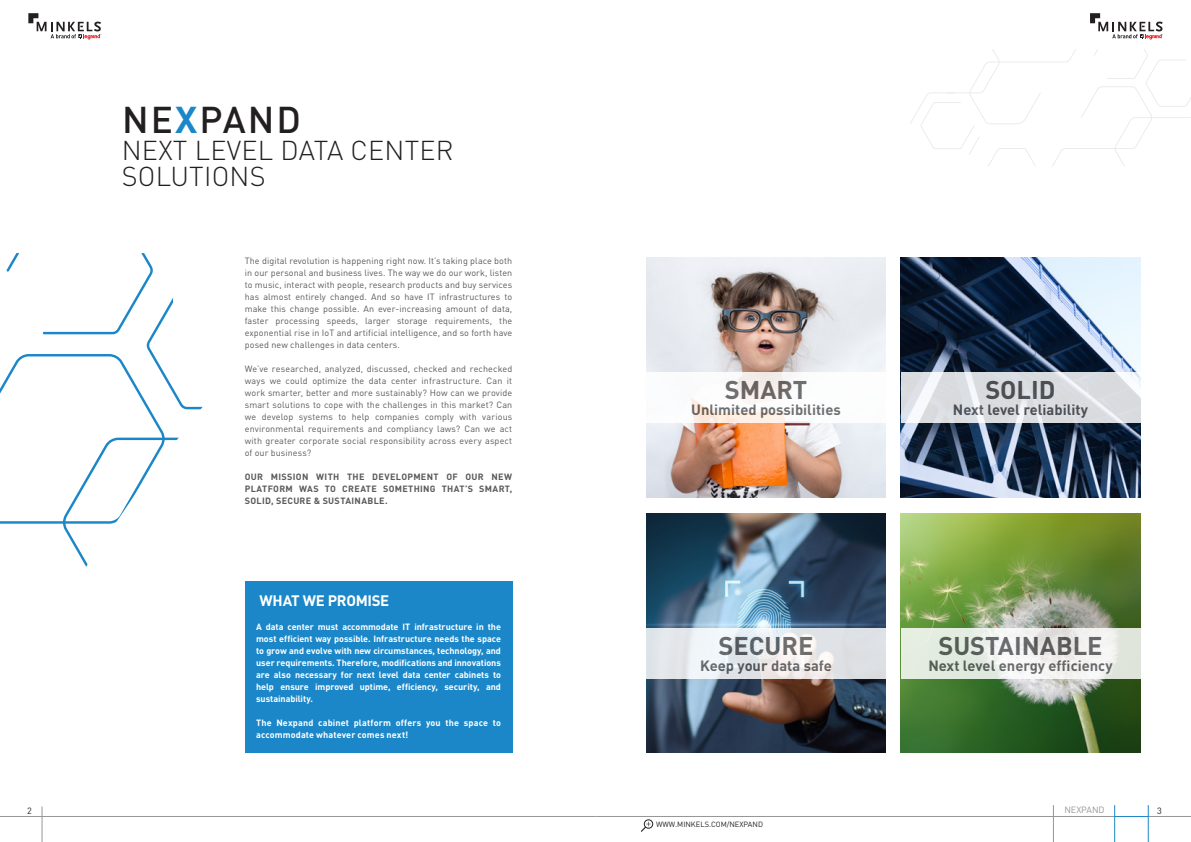
<style>
.page{position:relative;width:1191px;height:842px;background:#fff}
.page>*{position:absolute;margin:0;border:0;box-sizing:border-box;transform-origin:0 0}
.t1{font:500 36.8px "DIN Pro";letter-spacing:.055em;color:#231f20}
.t2{font:300 27px/25.9px "DIN Pro";letter-spacing:.01em;color:#231f20}
.t3{font:700 25.3px "DIN Pro";color:#58595b}
.t4{font:700 15px "DIN Pro";letter-spacing:-.02em;color:#fff}
.t5{font:700 14.7px "DIN Pro";color:#58595b}
.t6{font:9px/12px "DIN Pro";letter-spacing:.01em;color:#58595b;text-align:justify}
.t7{font:700 9px/12px "DIN Pro";letter-spacing:.01em;color:#fff;text-align:justify}
.t8{font:700 9px/12px "DIN Pro";letter-spacing:.035em;color:#58595b;text-align:justify}
.t9{font:9px "DIN Pro";color:#949698}
.t10{font:9px "DIN Pro";color:#231f20}
.t11{font:7.5px "DIN Pro";color:#231f20}
.s1{font-weight:700;color:#1c87c8}
</style>
<div class="page">
<hr style="left:42px;top:806px;width:1px;height:36px;background:#949698">
<hr style="left:0;top:816px;width:595px;height:1px;background:#949698">
<hr style="left:595px;top:816px;width:520px;height:1px;background:#949698">
<hr style="left:1114px;top:816px;width:34px;height:1px;background:#1c87c8">
<hr style="left:1148px;top:816px;width:43px;height:1px;background:#949698">
<hr style="left:1053px;top:805px;width:1px;height:37px;background:#949698">
<hr style="left:1148px;top:805px;width:1px;height:37px;background:#1c87c8">
<div style="left:644px;top:819px;width:9px;height:10px;border:1px solid #231f20;border-radius:50%"></div>
<svg style="left:641px;top:822px;width:9px;height:10px"></svg>
<hr style="left:1114px;top:805px;width:1px;height:37px;background:#1c87c8">
<svg style="left:1090px;top:13px;width:73px;height:27px"></svg>
<svg style="left:28px;top:13px;width:74px;height:27px"></svg>
<svg style="left:0;top:253px;width:203px;height:314px"></svg>
<img style="left:900px;top:258px;width:240px;height:239px">
<img style="left:646px;top:513px;width:239px;height:240px">
<img style="left:646px;top:258px;width:239px;height:239px">
<img style="left:900px;top:513px;width:240px;height:240px">
<svg style="left:646px;top:373px;width:239px;height:50px"></svg>
<svg style="left:900px;top:372px;width:240px;height:50px;fill:#d9dce0"></svg>
<svg style="left:646px;top:628px;width:239px;height:50px;fill:#e4e7ea"></svg>
<svg style="left:900px;top:628px;width:240px;height:50px;fill:#e7ede5"></svg>
<div style="left:245px;top:581px;width:267px;height:171px;background:#1c87c8"></div>
<svg style="left:910px;top:49px;width:281px;height:117px"></svg>
<h1 class="t1" style="left:122px;top:90px;width:180px">NE<span class="s1">X</span>PAND</h1>
<h2 class="t2" style="left:122px;top:135px;width:333px">NEXT LEVEL DATA CENTER<br>SOLUTIONS</h2>
<p class="t6" style="left:245px;top:254px;width:269px">The digital revolution is happening right now. It’s taking place both in our personal and business lives. The way we do our work, listen to music, interact with people, research products and buy services has almost entirely changed. And so have IT infrastructures to make this change possible. An ever-increasing amount of data, faster processing speeds, larger storage requirements, the exponential rise in IoT and artificial intelligence, and so forth have posed new challenges in data centers.</p>
<p class="t6" style="left:245px;top:362px;width:269px">We’ve researched, analyzed, discussed, checked and rechecked ways we could optimize the data center infrastructure. Can it work smarter, better and more sustainably? How can we provide smart solutions to cope with the challenges in this market? Can we develop systems to help companies comply with various environmental requirements and compliancy laws? Can we act with greater corporate social responsibility across every aspect of our business?</p>
<p class="t8" style="left:245px;top:470px;width:269px">OUR MISSION WITH THE DEVELOPMENT OF OUR NEW PLATFORM WAS TO CREATE SOMETHING THAT’S SMART, SOLID, SECURE &amp; SUSTAINABLE.</p>
<h3 class="t4" style="left:259px;top:588px;width:131px">WHAT WE PROMISE</h3>
<p class="t7" style="left:256px;top:620px;width:246px">A data center must accommodate IT infrastructure in the most efficient way possible. Infrastructure needs the space to grow and evolve with new circumstances, technology, and user requirements. Therefore, modifications and innovations are also necessary for next level data center cabinets to help ensure improved uptime, efficiency, security, and sustainability.</p>
<p class="t7" style="left:256px;top:716px;width:246px">The Nexpand cabinet platform offers you the space to accommodate whatever comes next!</p>
<h3 class="t3" style="left:725px;top:369px;width:84px">SMART</h3>
<h3 class="t5" style="left:691px;top:398px;width:151px">Unlimited possibilities</h3>
<h3 class="t3" style="left:718px;top:625px;width:96px">SECURE</h3>
<h3 class="t5" style="left:700px;top:653px;width:133px">Keep your data safe</h3>
<h3 class="t3" style="left:985px;top:369px;width:72px">SOLID</h3>
<h3 class="t5" style="left:953px;top:398px;width:136px">Next level reliability</h3>
<h3 class="t3" style="left:938px;top:625px;width:166px">SUSTAINABLE</h3>
<h3 class="t5" style="left:928px;top:653px;width:186px">Next level energy efficiency</h3>
<p class="t10" style="left:27px;top:803px;width:6px">2</p>
<p class="t9" style="left:1064px;top:803px;width:42px">NEXPAND</p>
<p class="t10" style="left:1157px;top:803px;width:6px">3</p>
<p class="t11" style="left:656px;top:818px;width:108px">WWW.MINKELS.COM/NEXPAND</p>
</div>
